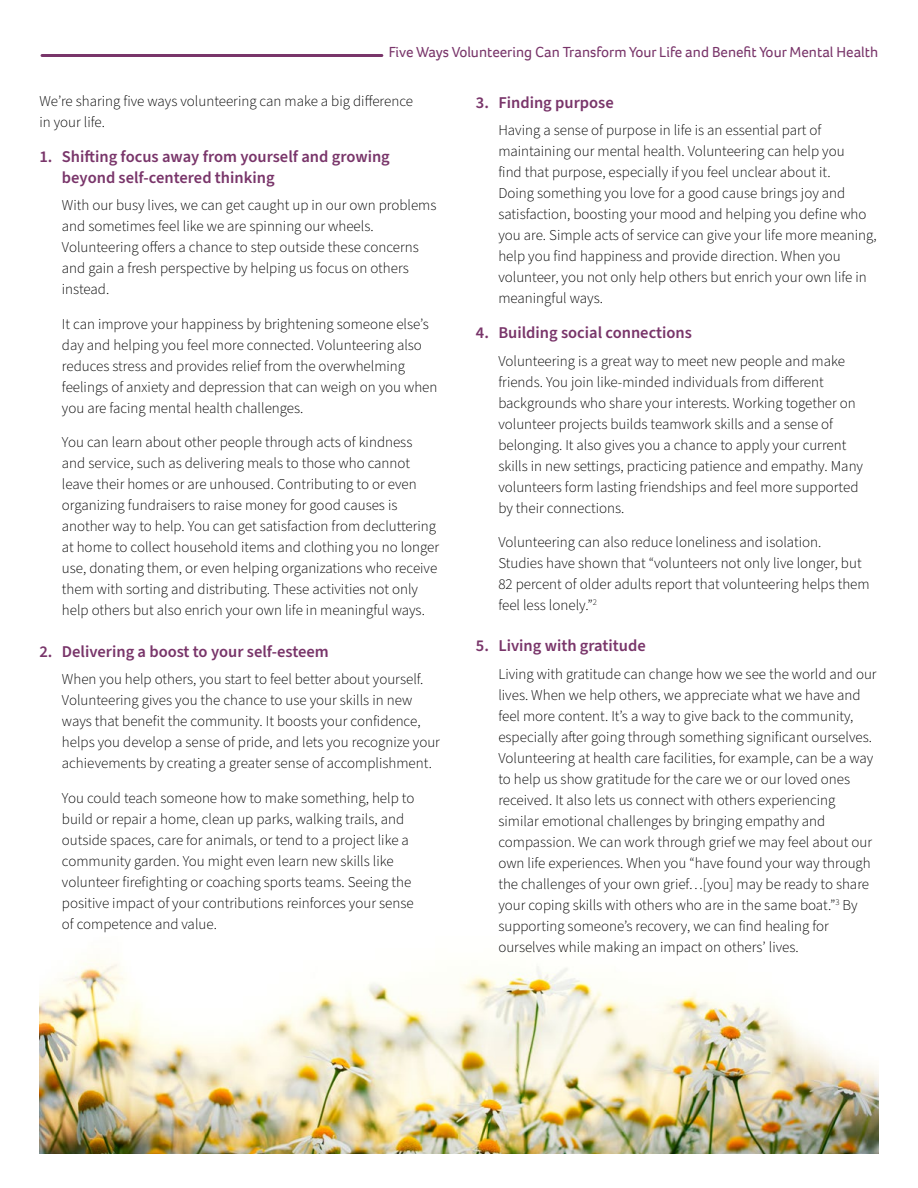
<style>
.page{position:relative;width:918px;height:1188px;background:#fff}
.page>*{position:absolute;margin:0;border:0;box-sizing:border-box;transform-origin:0 0}
.t1{font:600 16.5px/21px "Source Sans Pro";color:#79356a}
.t2{font:300 15px/21px "Source Sans Pro";color:#000}
.t3{font:15px "Foco";color:#79356a}
</style>
<div class="page">
<img style="left:39px;top:959px;width:840px;height:195px">
<hr style="left:42px;top:54px;width:340px;height:3px;background:#79356a">
<p class="t3" style="left:389px;top:42px;width:491px">Five Ways Volunteering Can Transform Your Life and Benefit Your Mental Health</p>
<p class="t2" style="left:39px;top:91px;width:375px">We’re sharing five ways volunteering can make a big difference in your life.</p>
<p class="t1" style="left:62px;top:146px;width:329px;text-indent:-23px">1. Shifting focus away from yourself and growing beyond self-centered thinking</p>
<p class="t2" style="left:62px;top:195px;width:376px">With our busy lives, we can get caught up in our own problems and sometimes feel like we are spinning our wheels.<br>Volunteering offers a chance to step outside these concerns and gain a fresh perspective by helping us focus on others instead.</p>
<p class="t2" style="left:62px;top:314px;width:377px">It can improve your happiness by brightening someone else’s day and helping you feel more connected. Volunteering also reduces stress and provides relief from the overwhelming feelings of anxiety and depression that can weigh on you when you are facing mental health challenges.</p>
<p class="t2" style="left:62px;top:432px;width:379px">You can learn about other people through acts of kindness and service, such as delivering meals to those who cannot leave their homes or are unhoused. Contributing to or even organizing fundraisers to raise money for good causes is another way to help. You can get satisfaction from decluttering at home to collect household items and clothing you no longer use, donating them, or even helping organizations who receive them with sorting and distributing. These activities not only help others but also enrich your own life in meaningful ways.</p>
<p class="t1" style="left:39px;top:641px;width:291px">2. Delivering a boost to your self-esteem</p>
<p class="t2" style="left:62px;top:669px;width:380px">When you help others, you start to feel better about yourself.<br>Volunteering gives you the chance to use your skills in new ways that benefit the community. It boosts your confidence, helps you develop a sense of pride, and lets you recognize your achievements by creating a greater sense of accomplishment.</p>
<p class="t2" style="left:62px;top:788px;width:354px">You could teach someone how to make something, help to build or repair a home, clean up parks, walking trails, and outside spaces, care for animals, or tend to a project like a community garden. You might even learn new skills like volunteer firefighting or coaching sports teams. Seeing the positive impact of your contributions reinforces your sense of competence and value.</p>
<p class="t1" style="left:476px;top:92px;width:139px">3. Finding purpose</p>
<p class="t2" style="left:498px;top:120px;width:380px">Having a sense of purpose in life is an essential part of maintaining our mental health. Volunteering can help you<br>find that purpose, especially if you feel unclear about it.<br>Doing something you love for a good cause brings joy and satisfaction, boosting your mood and helping you define who you are. Simple acts of service can give your life more meaning, help you find happiness and provide direction. When you volunteer, you not only help others but enrich your own life in meaningful ways.</p>
<p class="t1" style="left:476px;top:322px;width:218px">4. Building social connections</p>
<p class="t2" style="left:498px;top:351px;width:366px">Volunteering is a great way to meet new people and make friends. You join like-minded individuals from different backgrounds who share your interests. Working together on volunteer projects builds teamwork skills and a sense of belonging. It also gives you a chance to apply your current skills in new settings, practicing patience and empathy. Many volunteers form lasting friendships and feel more supported by their connections.</p>
<p class="t2" style="left:498px;top:532px;width:373px">Volunteering can also reduce loneliness and isolation.<br>Studies have shown that “volunteers not only live longer, but 82 percent of older adults report that volunteering helps them feel less lonely.”<sup>2</sup></p>
<p class="t1" style="left:476px;top:636px;width:171px">5. Living with gratitude</p>
<p class="t2" style="left:498px;top:664px;width:380px">Living with gratitude can change how we see the world and our lives. When we help others, we appreciate what we have and feel more content. It’s a way to give back to the community, especially after going through something significant ourselves.<br>Volunteering at health care facilities, for example, can be a way to help us show gratitude for the care we or our loved ones received. It also lets us connect with others experiencing similar emotional challenges by bringing empathy and compassion. We can work through grief we may feel about our own life experiences. When you “have found your way through the challenges of your own grief…[you] may be ready to share your coping skills with others who are in the same boat.”<sup>3</sup> By supporting someone’s recovery, we can find healing for ourselves while making an impact on others’ lives.</p>
</div>
